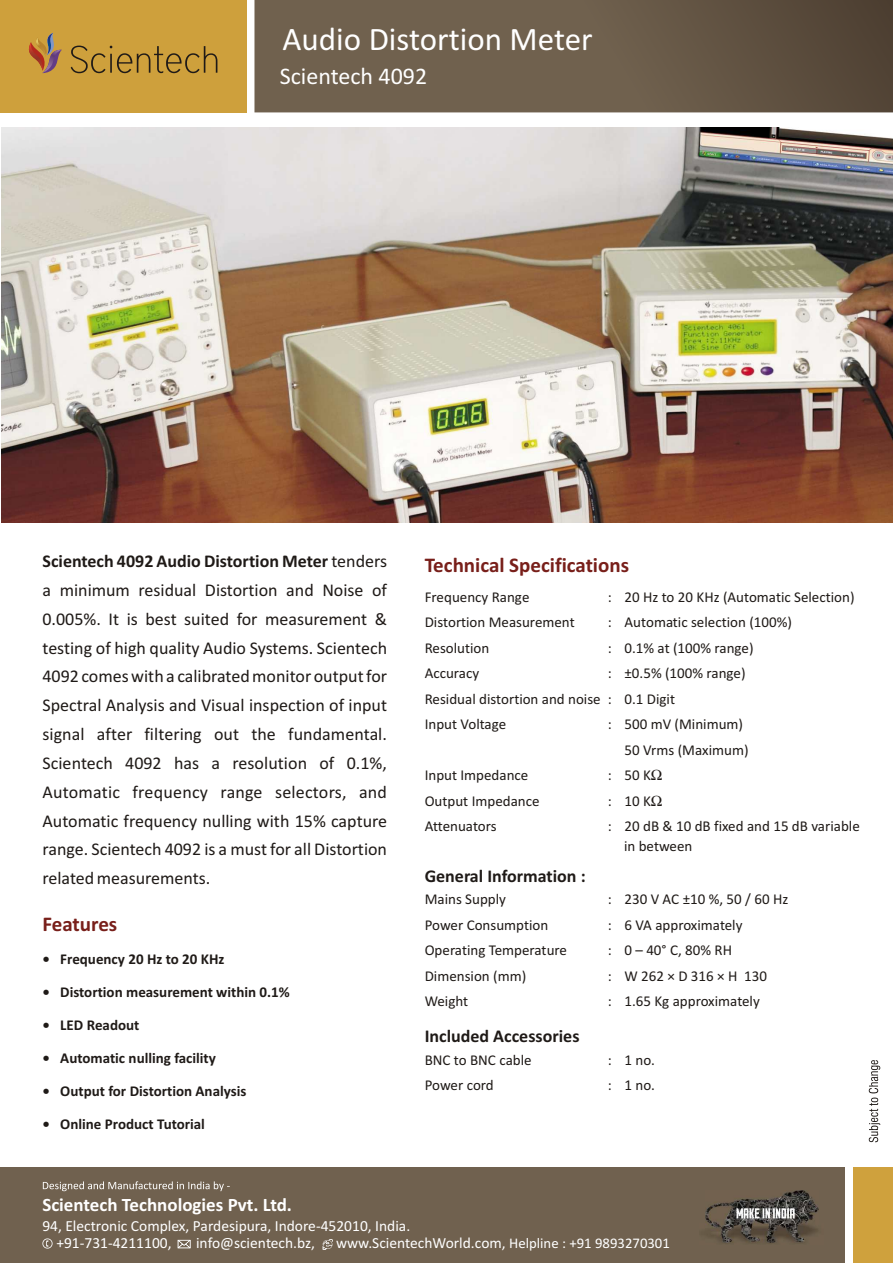
<style>
.page{position:relative;width:893px;height:1263px;background:#fff}
.page>*{position:absolute;margin:0;border:0;box-sizing:border-box;transform-origin:0 0}
.t1{font:33px "Calibri";color:#fff}
.t2{font:24px "Calibri";color:#fff}
.t3{font:700 21px "Calibri";color:#781f1a}
.t4{font:700 19.05px "Calibri";color:#fff}
.t5{font:18px/28.8px "Calibri";color:#1f1a17;text-align:justify}
.t6{font:700 18px "Calibri";color:#1f1a17}
.t7{font:15.45px/17px "Calibri";color:#fff}
.t8{font:15px/25.5px "Calibri";color:#1f1a17}
.t9{font:700 15px "Calibri";color:#1f1a17}
.s1{font-weight:700}
.s2{font-size:14.7px}
</style>
<div class="page">
<img style="left:1px;top:128px;width:892px;height:395px">
<svg style="left:254px;top:0;width:639px;height:112px;background:#685948"></svg>
<div style="left:0;top:0;width:246px;height:112px;background:#cea03c"></div>
<div style="left:0;top:1167px;width:845px;height:96px;background:#70614f"></div>
<div style="left:853px;top:1167px;width:40px;height:96px;background:#cfa13d"></div>
<svg style="left:869px;top:1060px;width:11px;height:82px"></svg>
<svg style="left:178px;top:1240px;width:12px;height:8px"></svg>
<svg style="left:322px;top:1239px;width:11px;height:11px"></svg>
<svg style="left:42px;top:1238px;width:11px;height:10px"></svg>
<svg style="left:43px;top:1181px;width:187px;height:10px"></svg>
<img style="left:705px;top:1191px;width:113px;height:52px">
<svg style="left:71px;top:46px;width:146px;height:27px"></svg>
<svg style="left:28px;top:33px;width:34px;height:40px"></svg>
<h1 class="t1" style="left:282px;top:25px;width:312px">Audio Distortion Meter</h1>
<h2 class="t2" style="left:280px;top:66px;width:149px">Scientech 4092</h2>
<p class="t5" style="left:42px;top:548px;width:346px"><span class="s1">Scientech 4092 Audio Distortion Meter</span> tenders a minimum residual Distortion and Noise of 0.005%. It is best suited for measurement &amp; testing of high quality Audio Systems. Scientech 4092 comes with a calibrated monitor output for Spectral Analysis and Visual inspection of input signal after filtering out the fundamental.<br>Scientech 4092 has a resolution of 0.1%, Automatic frequency range selectors, and Automatic frequency nulling with 15% capture range. Scientech 4092 is a must for all Distortion related measurements.</p>
<h3 class="t3" style="left:425px;top:556px;width:206px">Technical Specifications</h3>
<p class="t8" style="left:425px;top:585px;width:106px">Frequency Range</p>
<p class="t8" style="left:608px;top:585px;width:248px">: 20 Hz to 20 KHz (Automatic Selection)</p>
<p class="t8" style="left:425px;top:611px;width:151px">Distortion Measurement</p>
<p class="t8" style="left:608px;top:611px;width:186px">: Automatic selection (100%)</p>
<p class="t8" style="left:425px;top:636px;width:66px">Resolution</p>
<p class="t8" style="left:608px;top:636px;width:147px">: 0.1% at (100% range)</p>
<p class="t8" style="left:425px;top:662px;width:56px">Accuracy</p>
<p class="t8" style="left:425px;top:662px;width:322px;text-indent:183px">: ±0.5% (100% range)<br>Residual distortion and noise : 0.1 Digit<br>Input Voltage</p>
<p class="t8" style="left:624px;top:713px;width:126px;text-indent:-17px">: 500 mV (Minimum)<br>50 Vrms (Maximum)</p>
<p class="t8" style="left:425px;top:764px;width:116px">Input Impedance<br>Output Impedance<br>Attenuators</p>
<p class="t8" style="left:608px;top:764px;width:6px">:</p>
<p class="t8" style="left:624px;top:764px;width:28px">50 K</p>
<p class="t8" style="left:624px;top:789px;width:28px">10 K</p>
<p class="t8" style="left:624px;top:834px;width:70px">in between</p>
<p class="t8" style="left:608px;top:789px;width:6px">:</p>
<p class="t8" style="left:624px;top:815px;width:237px">20 dB &amp; 10 dB fixed and 15 dB variable</p>
<p class="t8" style="left:608px;top:815px;width:6px">:</p>
<p class="t6" style="left:425px;top:868px;width:162px">General Information :</p>
<p class="t8" style="left:425px;top:887px;width:83px">Mains Supply</p>
<p class="t8" style="left:608px;top:887px;width:182px">: 230 V AC ±10 %, 50 / 60 Hz</p>
<p class="t8" style="left:425px;top:913px;width:125px">Power Consumption</p>
<p class="t8" style="left:608px;top:913px;width:136px">: 6 VA approximately</p>
<p class="t8" style="left:425px;top:938px;width:144px">Operating Temperature</p>
<p class="t8" style="left:608px;top:938px;width:126px">: 0 – 40° C, 80% RH</p>
<p class="t8" style="left:425px;top:964px;width:103px">Dimension (mm)</p>
<p class="t8" style="left:608px;top:964px;width:161px">: W 262 × D 316 × H 130</p>
<p class="t8" style="left:425px;top:989px;width:45px">Weight</p>
<p class="t8" style="left:608px;top:989px;width:154px">: 1.65 Kg approximately</p>
<p class="t6" style="left:425px;top:1028px;width:156px">Included Accessories</p>
<p class="t8" style="left:425px;top:1048px;width:108px">BNC to BNC cable</p>
<p class="t8" style="left:608px;top:1048px;width:49px">: 1 no.</p>
<p class="t8" style="left:425px;top:1073px;width:71px">Power cord</p>
<p class="t8" style="left:608px;top:1073px;width:49px">: 1 no.</p>
<h3 class="t3" style="left:43px;top:915px;width:76px">Features</h3>
<p class="t9" style="left:43px;top:953px;width:184px">• Frequency 20 Hz to 20 KHz</p>
<p class="t9" style="left:43px;top:986px;width:249px">• Distortion measurement within 0.1%</p>
<p class="t9" style="left:43px;top:1019px;width:98px">• LED Readout</p>
<p class="t9" style="left:43px;top:1052px;width:175px">• Automatic nulling facility</p>
<p class="t9" style="left:43px;top:1085px;width:205px">• Output for Distortion Analysis</p>
<p class="t9" style="left:43px;top:1118px;width:164px">• Online Product Tutorial</p>
<p class="t4" style="left:42px;top:1197px;width:251px">Scientech Technologies Pvt. Ltd.</p>
<p class="t7" style="left:56px;top:1218px;width:355px;text-indent:-14px">94, Electronic Complex, Pardesipura, Indore-452010, India. +91-731-4211100,</p>
<p class="t7" style="left:196px;top:1235px;width:120px">info@scientech.bz,</p>
<p class="t7" style="left:336px;top:1235px;width:335px">www.ScientechWorld.com, <span class="s2">Helpline : +91 9893270301</span></p>
</div>
